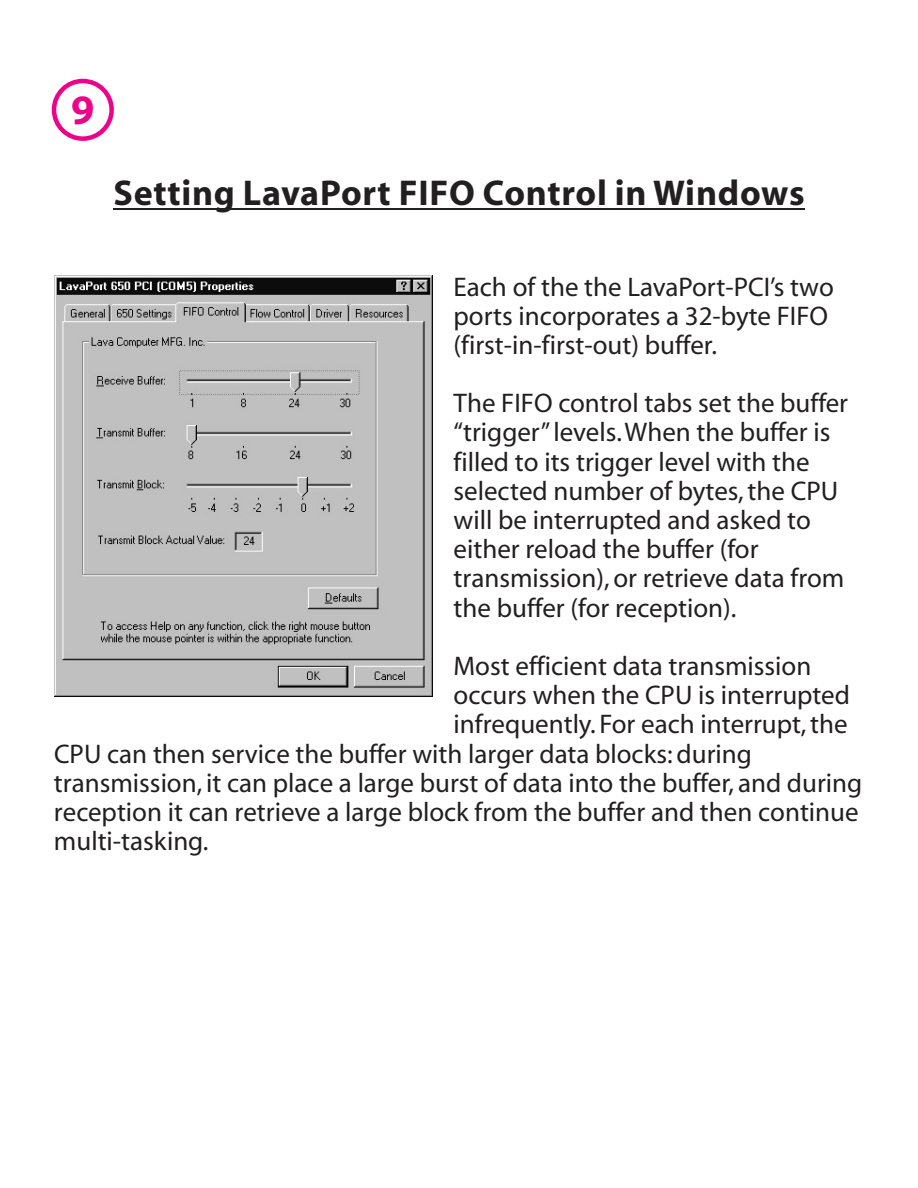
<style>
.page{position:relative;width:918px;height:1188px;background:#fff}
.page>*{position:absolute;margin:0;border:0;box-sizing:border-box;transform-origin:0 0}
.t1{font:700 42px "Myriad";color:#ed028c}
.t2{font:700 36px "Myriad";letter-spacing:.02em;color:#231f20}
.t3{font:27px/29.1px "Myriad";color:#231f20}
</style>
<div class="page">
<img style="left:54px;top:276px;width:378px;height:420px">
<hr style="left:113px;top:209px;width:692px;height:1px;background:#231f20">
<div style="left:52px;top:79px;width:62px;height:62px;border:5px solid #ed028c;border-radius:50%"></div>
<h1 class="t1" style="left:71px;top:92px;width:25px">9</h1>
<h2 class="t2" style="left:113px;top:178px;width:693px">Setting LavaPort FIFO Control in Windows</h2>
<p class="t3" style="left:454px;top:274px;width:382px">Each of the the LavaPort-PCI’s two ports incorporates a 32-byte FIFO (first-in-first-out) buffer.</p>
<p class="t3" style="left:454px;top:391px;width:396px">The FIFO control tabs set the buffer “trigger” levels.When the buffer is filled to its trigger level with the selected number of bytes, the CPU will be interrupted and asked to either reload the buffer (for transmission), or retrieve data from the buffer (for reception).</p>
<p class="t3" style="left:454px;top:654px;width:359px">Most efficient data transmission</p>
<p class="t3" style="left:454px;top:683px;width:398px">occurs when the CPU is interrupted</p>
<p class="t3" style="left:454px;top:712px;width:395px">infrequently. For each interrupt, the</p>
<p class="t3" style="left:54px;top:741px;width:699px">CPU can then service the buffer with larger data blocks: during</p>
<p class="t3" style="left:54px;top:770px;width:810px">transmission, it can place a large burst of data into the buffer, and during</p>
<p class="t3" style="left:54px;top:800px;width:806px">reception it can retrieve a large block from the buffer and then continue</p>
<p class="t3" style="left:54px;top:829px;width:156px">multi-tasking.</p>
</div>
